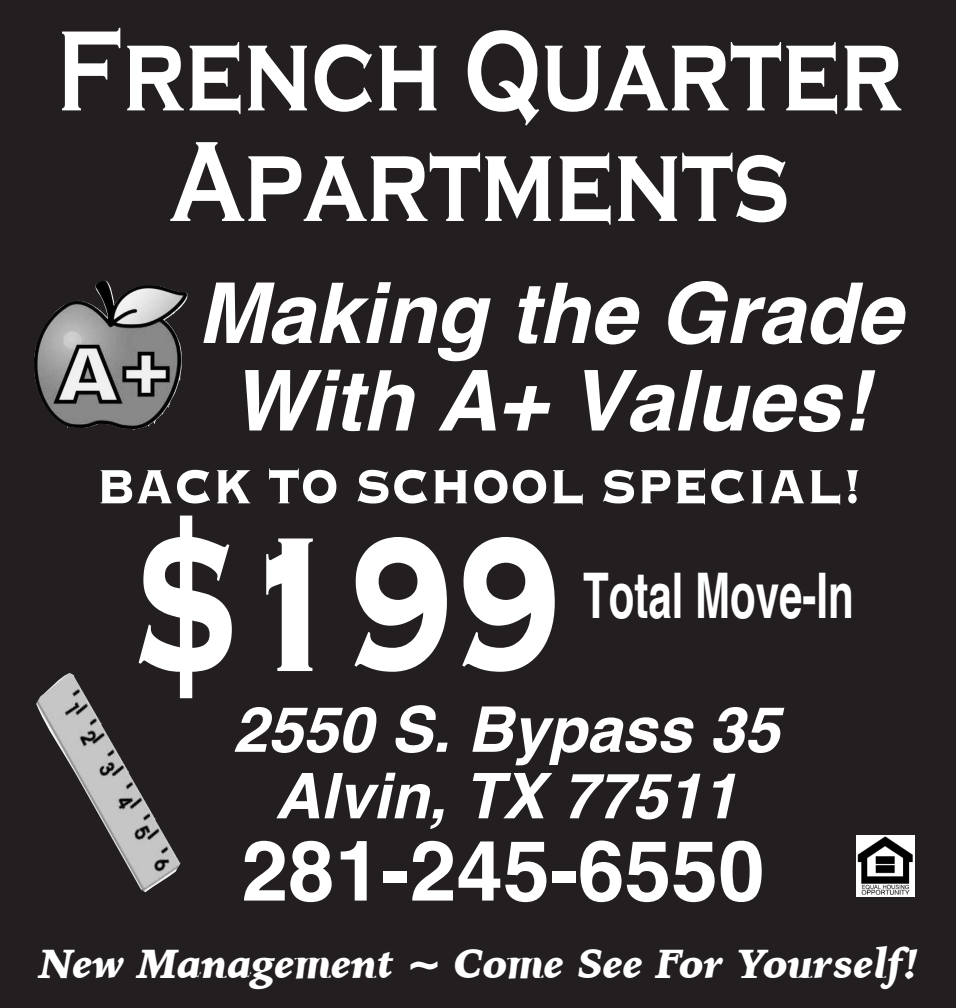
<style>
.page{position:relative;width:956px;height:1008px;background:#231f20}
.page>*{position:absolute;margin:0;border:0;box-sizing:border-box;transform-origin:0 0}
.t1{font:700 252px "Copperplate";color:#fff;scale:.7 1}
.t2{font:700 118.3px/110.6px "Copperplate Gothic";color:#fff;text-align:center;scale:.77 1}
.t3{font:italic 700 84px/87.5px "Helvetica";color:#fff;text-align:center}
.t4{font:700 84px "Helvetica";color:#fff}
.t5{font:italic 700 63px/66.5px "Helvetica";color:#fff;text-align:center}
.t6{font:700 63px "Copperplate";color:#fff;scale:.85 1}
.t7{font:700 63px "Helvetica";color:#fff;scale:.67 1}
.t8{font:italic 900 42px "Iowan Old Style";color:#fff}
</style>
<div class="page">
<img style="left:34px;top:280px;width:153px;height:150px">
<img style="left:856px;top:835px;width:58px;height:62px">
<img style="left:36px;top:673px;width:90px;height:101px">
<h2 class="t2" style="left:57px;top:21px;width:1100px">French Quarter<br>Apartments</h2>
<h3 class="t3" style="left:197px;top:277px;width:706px">Making the Grade<br>With A+ Values!</h3>
<h3 class="t6" style="left:97px;top:464px;width:903px">BACK TO SCHOOL SPECIAL!</h3>
<h1 class="t1" style="left:131px;top:516px;width:617px">$199</h1>
<h3 class="t7" style="left:583px;top:559px;width:405px">Total Move-In</h3>
<h3 class="t5" style="left:233px;top:702px;width:548px">2550 S. Bypass 35<br>Alvin, TX 77511</h3>
<h3 class="t4" style="left:241px;top:822px;width:525px">281-245-6550</h3>
<p class="t8" style="left:40px;top:946px;width:880px">New Management ~ Come See For Yourself!</p>
</div>
